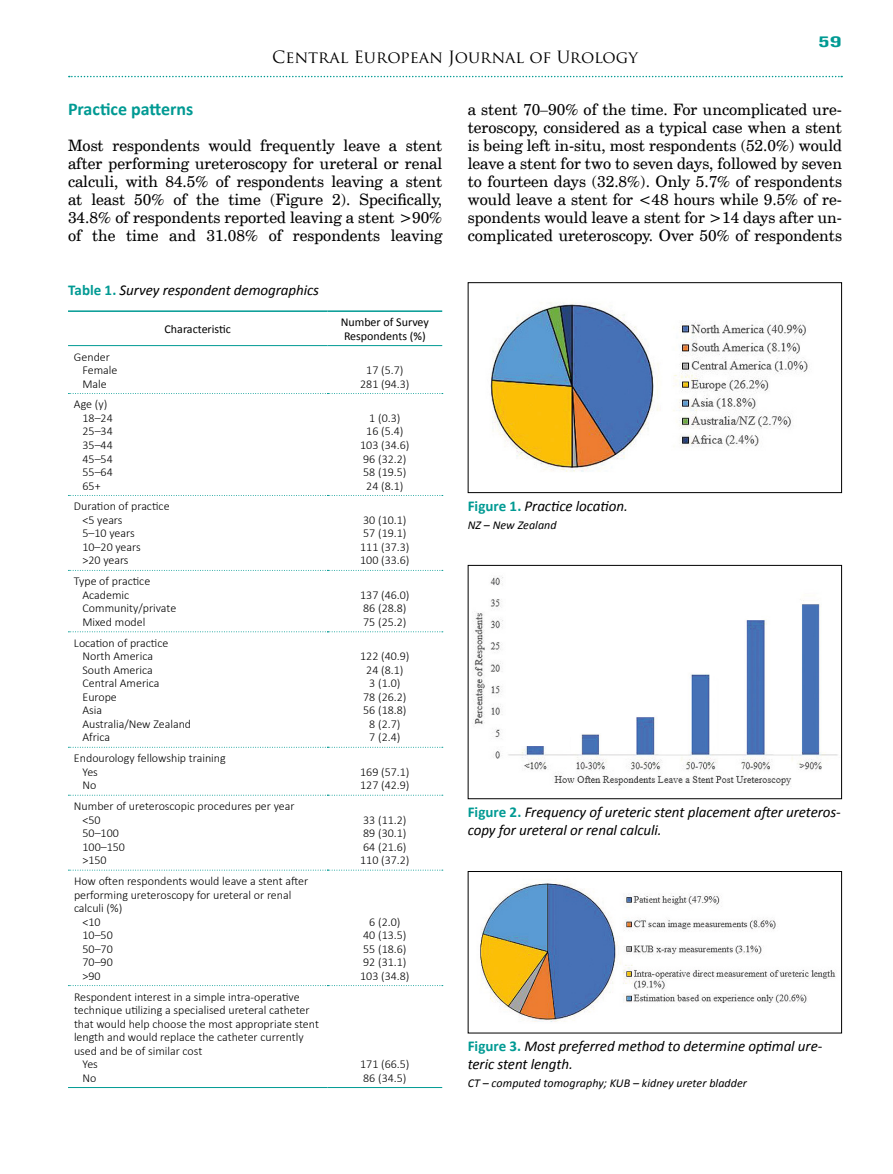
<style>
.page{position:relative;width:893px;height:1174px;background:#fff}
.page>*{position:absolute;margin:0;border:0;box-sizing:border-box;transform-origin:0 0}
.t1{font:700 18px "Calibri";color:#009a93}
.t2{font:16.5px "Trajan Pro";color:#000}
.t3{font:15.75px/18px "Cent Schbook EU";color:#000;text-align:justify}
.t4{font:italic 15px/18px "Calibri";letter-spacing:-.005em;color:#000}
.t5{font:15px "Alternate Gothic No 2 EU";color:#009a93;scale:2 1}
.t6{font:300 12px/13.5px "Calibri";color:#000}
.t7{font:italic 12px "Calibri";letter-spacing:.005em;color:#000}
.t8{font:12px/13.5px "Calibri";color:#000}
.s1{font-weight:700;font-style:normal;color:#009a93}
</style>
<div class="page">
<svg style="left:69px;top:76px;width:773px;height:1px"></svg>
<hr style="left:68px;top:310px;width:259px;height:2px;background:#009a93">
<hr style="left:327px;top:310px;width:115px;height:2px;background:#009a93">
<svg style="left:68px;top:495px;width:375px;height:1px"></svg>
<hr style="left:68px;top:345px;width:259px;height:1px;background:#009a93">
<hr style="left:327px;top:345px;width:115px;height:1px;background:#009a93">
<hr style="left:68px;top:1087px;width:259px;height:1px;background:#009a93">
<hr style="left:327px;top:1087px;width:115px;height:1px;background:#009a93">
<svg style="left:68px;top:393px;width:375px;height:1px"></svg>
<svg style="left:68px;top:570px;width:375px;height:1px"></svg>
<svg style="left:68px;top:631px;width:375px;height:1px"></svg>
<svg style="left:68px;top:747px;width:375px;height:1px"></svg>
<svg style="left:68px;top:795px;width:375px;height:1px"></svg>
<svg style="left:68px;top:869px;width:375px;height:1px"></svg>
<svg style="left:68px;top:985px;width:375px;height:1px"></svg>
<img style="left:490px;top:302px;width:318px;height:170px">
<div style="left:468px;top:282px;width:374px;height:211px;border:1px solid #000"></div>
<img style="left:472px;top:577px;width:366px;height:209px">
<div style="left:468px;top:565px;width:374px;height:234px;border:1px solid #000"></div>
<img style="left:480px;top:879px;width:356px;height:143px">
<div style="left:468px;top:871px;width:374px;height:162px;border:1px solid #000"></div>
<h2 class="t2" style="left:272px;top:47px;width:367px">Central European Journal of Urology</h2>
<p class="t5" style="left:818px;top:33px;width:13px">59</p>
<h1 class="t1" style="left:68px;top:97px;width:127px">Practice patterns</h1>
<p class="t3" style="left:68px;top:137px;width:376px">Most respondents would frequently leave a stent after performing ureteroscopy for ureteral or renal calculi, with 84.5% of respondents leaving a stent at least 50% of the time (Figure 2). Specifically, 34.8% of respondents reported leaving a stent &gt;90% of the time and 31.08% of respondents leaving</p>
<p class="t4" style="left:68px;top:280px;width:253px"><span class="s1">Table 1.</span> Survey respondent demographics</p>
<p class="t8" style="left:165px;top:322px;width:68px">Characteristic</p>
<p class="t8" style="left:341px;top:315px;width:90px">Number of Survey<br>Respondents (%)</p>
<p class="t6" style="left:82px;top:350px;width:36px;text-indent:-9px">Gender<br>Female<br>Male</p>
<p class="t6" style="left:360px;top:363px;width:51px;text-align:center">17 (5.7)<br>281 (94.3)</p>
<p class="t6" style="left:82px;top:397px;width:32px;text-indent:-9px">Age (y)<br>18–24<br>25–34<br>35–44<br>45–54<br>55–64<br>65+</p>
<p class="t6" style="left:82px;top:499px;width:89px;text-indent:-9px">Duration of practice &lt;5 years<br>5–10 years<br>10–20 years<br>&gt;20 years</p>
<p class="t6" style="left:82px;top:574px;width:95px;text-indent:-9px">Type of practice<br>Academic<br>Community/private<br>Mixed model</p>
<p class="t6" style="left:82px;top:636px;width:110px;text-indent:-9px">Location of practice<br>North America<br>South America<br>Central America<br>Europe<br>Asia<br>Australia/New Zealand<br>Africa</p>
<p class="t6" style="left:82px;top:751px;width:145px;text-indent:-9px">Endourology fellowship training<br>Yes<br>No</p>
<p class="t6" style="left:82px;top:799px;width:214px;text-indent:-9px">Number of ureteroscopic procedures per year &lt;50<br>50–100<br>100–150<br>&gt;150</p>
<p class="t6" style="left:74px;top:874px;width:236px">How often respondents would leave a stent after</p>
<p class="t6" style="left:74px;top:887px;width:219px">performing ureteroscopy for ureteral or renal</p>
<p class="t6" style="left:74px;top:901px;width:50px">calculi (%)</p>
<p class="t6" style="left:83px;top:914px;width:20px">&lt;10</p>
<p class="t6" style="left:83px;top:928px;width:32px">10–50</p>
<p class="t6" style="left:83px;top:941px;width:32px">50–70</p>
<p class="t6" style="left:83px;top:955px;width:32px">70–90</p>
<p class="t6" style="left:83px;top:968px;width:20px">&gt;90</p>
<p class="t6" style="left:74px;top:989px;width:227px">Respondent interest in a simple intra-operative</p>
<p class="t6" style="left:74px;top:1003px;width:237px">technique utilizing a specialised ureteral catheter</p>
<p class="t6" style="left:74px;top:1016px;width:246px">that would help choose the most appropriate stent</p>
<p class="t6" style="left:74px;top:1030px;width:231px">length and would replace the catheter currently</p>
<p class="t6" style="left:74px;top:1043px;width:130px">used and be of similar cost</p>
<p class="t6" style="left:83px;top:1057px;width:17px">Yes</p>
<p class="t6" style="left:83px;top:1070px;width:15px">No</p>
<p class="t6" style="left:360px;top:411px;width:51px;text-align:center">1 (0.3)<br>16 (5.4)<br>103 (34.6)<br>96 (32.2)<br>58 (19.5)<br>24 (8.1)</p>
<p class="t6" style="left:360px;top:513px;width:51px">30 (10.1)<br>57 (19.1)<br>111 (37.3)<br>100 (33.6)</p>
<p class="t6" style="left:360px;top:588px;width:51px">137 (46.0)<br>86 (28.8)<br>75 (25.2)</p>
<p class="t6" style="left:360px;top:649px;width:51px;text-align:center">122 (40.9)<br>24 (8.1)<br>3 (1.0)<br>78 (26.2)<br>56 (18.8)<br>8 (2.7)<br>7 (2.4)</p>
<p class="t6" style="left:360px;top:765px;width:51px">169 (57.1)<br>127 (42.9)</p>
<p class="t6" style="left:360px;top:812px;width:51px">33 (11.2)<br>89 (30.1)<br>64 (21.6)<br>110 (37.2)</p>
<p class="t6" style="left:360px;top:914px;width:51px;text-align:center">6 (2.0)<br>40 (13.5)<br>55 (18.6)<br>92 (31.1)<br>103 (34.8)</p>
<p class="t6" style="left:360px;top:1057px;width:51px">171 (66.5)<br>86 (34.5)</p>
<p class="t3" style="left:468px;top:101px;width:376px">a stent 70–90% of the time. For uncomplicated ure&shy;teroscopy, considered as a typical case when a stent is being left in-situ, most respondents (52.0%) would leave a stent for two to seven days, followed by seven to fourteen days (32.8%). Only 5.7% of respondents would leave a stent for &lt;48 hours while 9.5% of re&shy;spondents would leave a stent for &gt;14 days after un&shy;complicated ureteroscopy. Over 50% of respondents</p>
<p class="t4" style="left:468px;top:496px;width:162px"><span class="s1">Figure 1.</span> Practice location.</p>
<p class="t7" style="left:468px;top:517px;width:90px">NZ – New Zealand</p>
<p class="t4" style="left:468px;top:802px;width:375px"><span class="s1">Figure 2.</span> Frequency of ureteric stent placement after ureteros&shy;copy for ureteral or renal calculi.</p>
<p class="t4" style="left:468px;top:1036px;width:356px"><span class="s1">Figure 3.</span> Most preferred method to determine optimal ure&shy;teric stent length.</p>
<p class="t7" style="left:468px;top:1075px;width:281px">CT – computed tomography; KUB – kidney ureter bladder</p>
</div>
